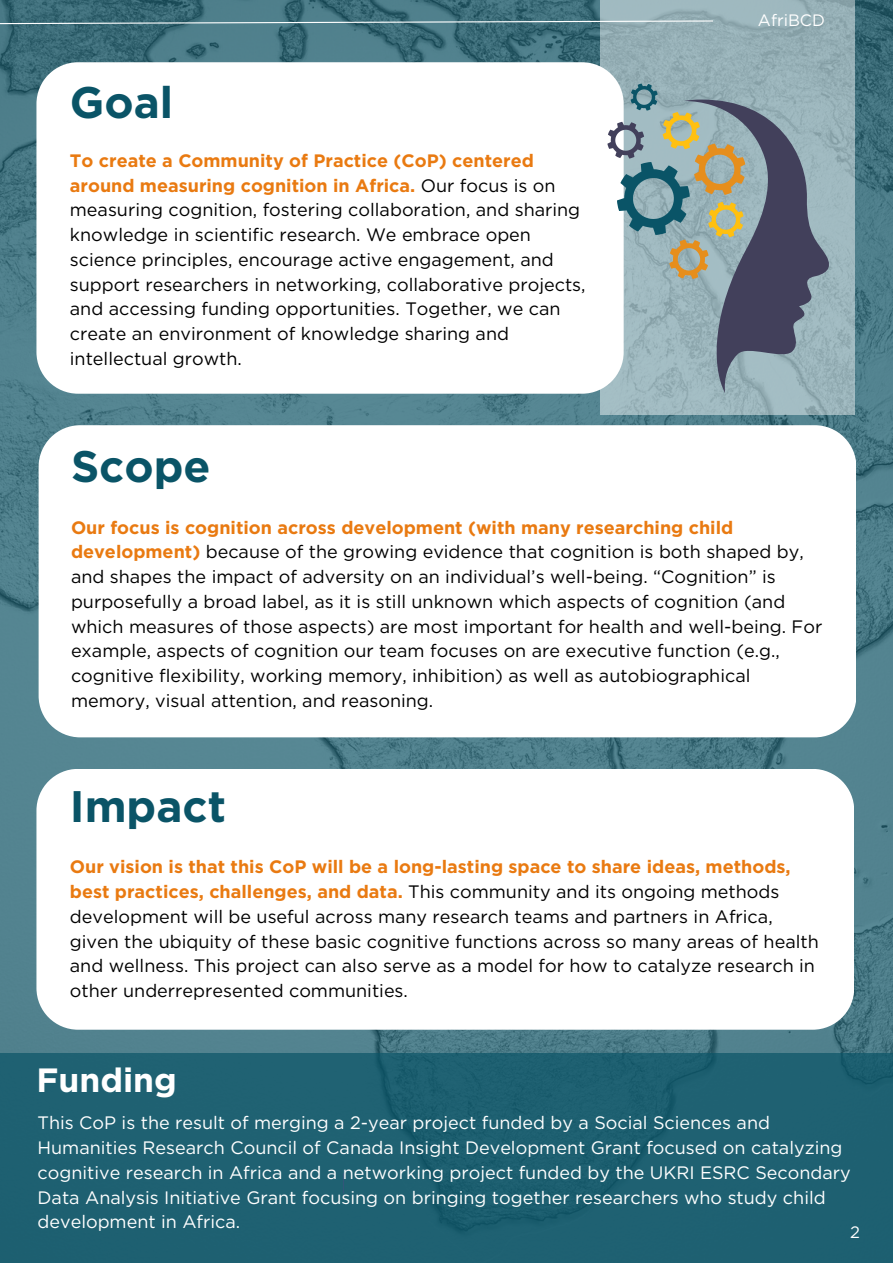
<style>
.page{position:relative;width:893px;height:1264px;background:#fff}
.page>*{position:absolute;margin:0;border:0;box-sizing:border-box;transform-origin:0 0}
.t1{font:700 44.1px "Gotham";color:#0a5467}
.t2{font:700 33.6px "Gotham";color:#fff}
.t3{font:18px/24.8px "Gotham";color:#000}
.t4{font:18px/24.8px "Gotham";color:#fff}
.t5{font:16.5px "Gotham";color:#fff}
.s1{font-weight:700;color:#e97a11}
</style>
<div class="page">
<img style="left:0;top:0;width:892px;height:1053px">
<div style="left:36px;top:62px;width:587px;height:332px;background:#fff;border-radius:42px"></div>
<div style="left:39px;top:425px;width:817px;height:312px;background:#fff;border-radius:42px"></div>
<div style="left:36px;top:768px;width:818px;height:261px;background:#fff;border-radius:42px"></div>
<svg style="left:600px;top:0;width:255px;height:414px;background:#9fb7be"></svg>
<svg style="left:607px;top:83px;width:227px;height:310px;background:#8c9ca1"></svg>
<svg style="left:0;top:20px;width:714px;height:5px;background:#7497a0"></svg>
<div style="left:0;top:1053px;width:892px;height:209px;background:#1e6172"></div>
<p class="t1" style="left:70px;top:76px;width:105px">Goal</p>
<p class="t3" style="left:70px;top:148px;width:517px"><span class="s1">To create a Community of Practice (CoP) centered around measuring cognition in Africa.</span> Our focus is on measuring cognition, fostering collaboration, and sharing knowledge in scientific research. We embrace open science principles, encourage active engagement, and support researchers in networking, collaborative projects, and accessing funding opportunities. Together, we can create an environment of knowledge sharing and intellectual growth.</p>
<p class="t1" style="left:71px;top:440px;width:141px">Scope</p>
<p class="t5" style="left:758px;top:11px;width:69px">AfriBCD</p>
<p class="t3" style="left:71px;top:515px;width:752px"><span class="s1">Our focus is cognition across development (with many researching child development)</span> because of the growing evidence that cognition is both shaped by, and shapes the impact of adversity on an individual’s well-being. “Cognition” is purposefully a broad label, as it is still unknown which aspects of cognition (and which measures of those aspects) are most important for health and well-being. For example, aspects of cognition our team focuses on are executive function (e.g., cognitive flexibility, working memory, inhibition) as well as autobiographical memory, visual attention, and reasoning.</p>
<p class="t1" style="left:70px;top:780px;width:158px">Impact</p>
<p class="t3" style="left:70px;top:854px;width:750px"><span class="s1">Our vision is that this CoP will be a long-lasting space to share ideas, methods, best practices, challenges, and data.</span> This community and its ongoing methods development will be useful across many research teams and partners in Africa, given the ubiquity of these basic cognitive functions across so many areas of health and wellness. This project can also serve as a model for how to catalyze research in other underrepresented communities.</p>
<p class="t2" style="left:36px;top:1059px;width:142px">Funding</p>
<p class="t4" style="left:38px;top:1110px;width:814px">This CoP is the result of merging a 2-year project funded by a Social Sciences and Humanities Research Council of Canada Insight Development Grant focused on catalyzing cognitive research in Africa and a networking project funded by the UKRI ESRC Secondary Data Analysis Initiative Grant focusing on bringing together researchers who study child development in Africa.</p>
<p class="t5" style="left:850px;top:1222px;width:11px">2</p>
</div>
